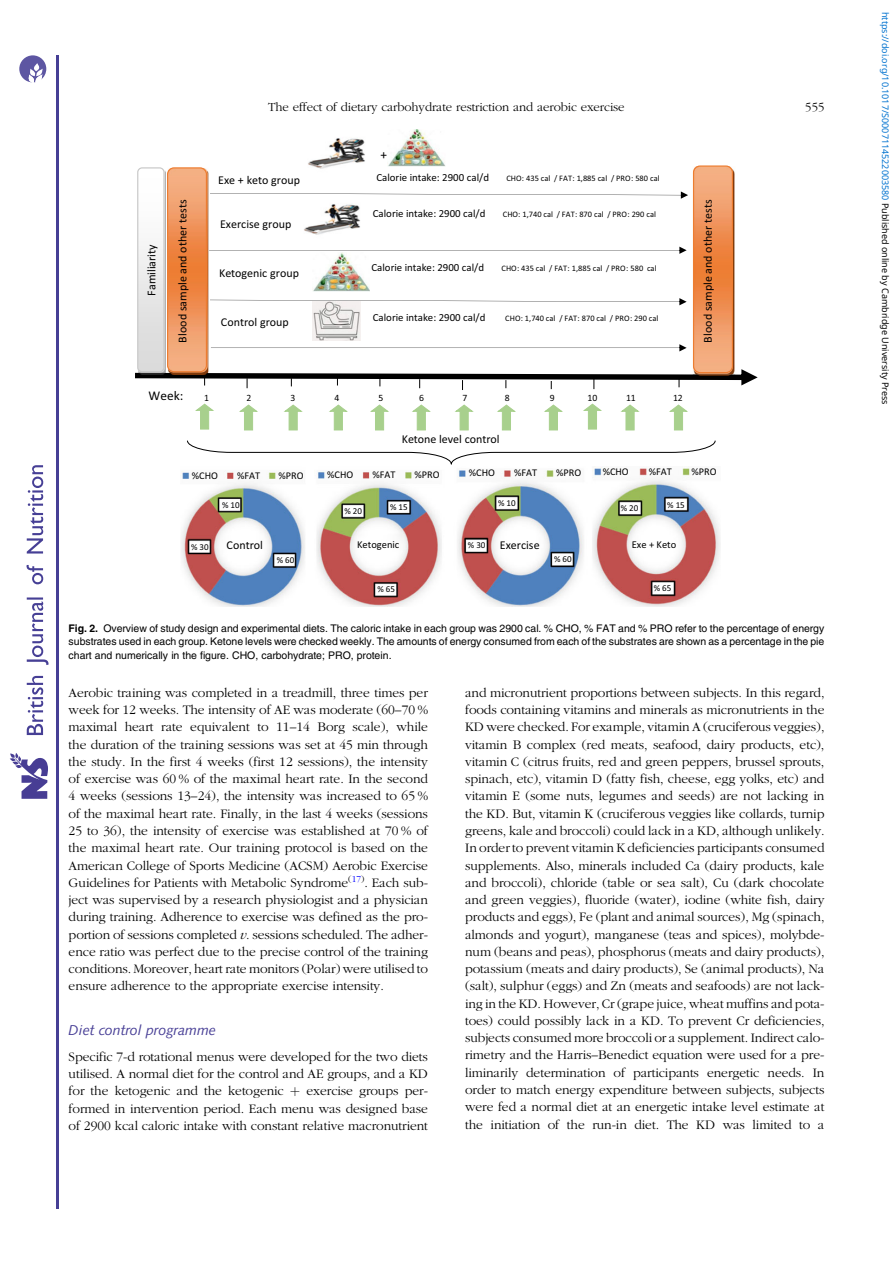
<style>
.page{position:relative;width:893px;height:1263px;background:#fff}
.page>*{position:absolute;margin:0;border:0;box-sizing:border-box;transform-origin:0 0}
.t1{font:14.25px "Adv OT078 e 26 fc.I";color:#483f96}
.t2{font:13.5px/17.2px "Adv OT777 cf 4 fb";color:#000;text-align:justify}
.t3{font:13.35px "Calibri";color:#000}
.t4{font:12.75px "Adv OT777 cf 4 fb";color:#000}
.t5{font:12px "Calibri";color:#000}
.t6{font:10.8px "Calibri";color:#000}
.t7{font:10.5px/13.5px "Adv OT82 c 4 f 4 c 4";color:#000;text-align:justify}
.t8{font:10.5px "Calibri";color:#000}
.t9{font:10.35px "Calibri";color:#000}
.t10{font:9.75px "Calibri";color:#000}
.t11{font:9px "Noto Sans";color:#0172cf}
.t12{font:9px "Calibri";color:#000}
.t13{font:8.4px "Calibri";letter-spacing:.005em;color:#000}
.s1{font-family:"Adv O Tf 3919 c 9 c.B"}
.s2{font-style:inherit}
.s3{font-family:"Adv OT4 e 1564 e 8.I"}
.s4{font-family:"Adv P4 C4 E74"}
.s5{color:#000}
</style>
<div class="page">
<hr style="left:56px;top:55px;width:2px;height:1153px;background:#463f95">
<svg style="left:10px;top:753px;width:38px;height:46px"></svg>
<svg style="left:26px;top:465px;width:23px;height:270px"></svg>
<svg style="left:19px;top:55px;width:27px;height:27px"></svg>
<img style="left:181px;top:466px;width:539px;height:141px">
<div style="left:137px;top:167px;width:28px;height:205px;border:1px solid #c9c9c9;border-radius:4px"></div>
<svg style="left:135px;top:369px;width:623px;height:21px"></svg>
<img style="left:168px;top:168px;width:40px;height:207px">
<div style="left:167px;top:167px;width:40px;height:205px;border:1px solid #ed7d31;border-radius:6px"></div>
<svg style="left:210px;top:191px;width:478px;height:8px"></svg>
<svg style="left:211px;top:344px;width:476px;height:7px"></svg>
<svg style="left:210px;top:298px;width:477px;height:7px"></svg>
<svg style="left:209px;top:247px;width:478px;height:7px"></svg>
<img style="left:300px;top:195px;width:68px;height:40px">
<img style="left:308px;top:138px;width:57px;height:31px">
<img style="left:312px;top:302px;width:48px;height:39px">
<img style="left:693px;top:167px;width:42px;height:209px">
<div style="left:693px;top:165px;width:40px;height:208px;border:1px solid #ed7d31;border-radius:6px"></div>
<img style="left:312px;top:252px;width:58px;height:39px">
<img style="left:388px;top:129px;width:57px;height:37px">
<svg style="left:187px;top:440px;width:529px;height:25px"></svg>
<svg style="left:195px;top:403px;width:19px;height:27px"></svg>
<svg style="left:239px;top:404px;width:19px;height:27px"></svg>
<svg style="left:284px;top:404px;width:19px;height:27px"></svg>
<svg style="left:329px;top:404px;width:19px;height:27px"></svg>
<svg style="left:370px;top:404px;width:19px;height:27px"></svg>
<svg style="left:455px;top:404px;width:19px;height:27px"></svg>
<svg style="left:412px;top:404px;width:19px;height:27px"></svg>
<svg style="left:497px;top:404px;width:19px;height:27px"></svg>
<svg style="left:544px;top:404px;width:19px;height:27px"></svg>
<svg style="left:583px;top:403px;width:19px;height:27px"></svg>
<svg style="left:621px;top:404px;width:19px;height:27px"></svg>
<svg style="left:669px;top:404px;width:19px;height:27px"></svg>
<p class="t4" style="left:268px;top:102px;width:358px">The effect of dietary carbohydrate restriction and aerobic exercise</p>
<p class="t4" style="left:805px;top:102px;width:21px">555</p>
<p class="t5" style="left:147px;top:296px;width:53px;rotate:-90deg">Familiarity</p>
<p class="t5" style="left:218px;top:176px;width:83px">Exe + keto group</p>
<p class="t3" style="left:380px;top:150px;width:8px">+</p>
<p class="t6" style="left:376px;top:174px;width:114px">Calorie intake: 2900 cal/d</p>
<p class="t13" style="left:506px;top:176px;width:155px">CHO: 435 cal / FAT: 1,885 cal / PRO: 580 cal</p>
<p class="t5" style="left:178px;top:342px;width:144px;rotate:-90deg">Blood sample and other tests</p>
<p class="t5" style="left:704px;top:342px;width:144px;rotate:-90deg">Blood sample and other tests</p>
<p class="t6" style="left:373px;top:209px;width:114px">Calorie intake: 2900 cal/d</p>
<p class="t13" style="left:503px;top:211px;width:155px">CHO: 1,740 cal / FAT: 870 cal / PRO: 290 cal</p>
<p class="t5" style="left:220px;top:219px;width:73px">Exercise group</p>
<p class="t6" style="left:371px;top:263px;width:114px">Calorie intake: 2900 cal/d</p>
<p class="t13" style="left:501px;top:265px;width:157px">CHO: 435 cal / FAT: 1,885 cal / PRO: 580 cal</p>
<p class="t5" style="left:219px;top:269px;width:81px">Ketogenic group</p>
<p class="t6" style="left:373px;top:314px;width:114px">Calorie intake: 2900 cal/d</p>
<p class="t13" style="left:505px;top:316px;width:155px">CHO: 1,740 cal / FAT: 870 cal / PRO: 290 cal</p>
<p class="t5" style="left:221px;top:318px;width:69px">Control group</p>
<p class="t3" style="left:149px;top:391px;width:36px">Week:</p>
<p class="t10" style="left:204px;top:394px;width:6px">1</p>
<p class="t10" style="left:247px;top:394px;width:6px">2</p>
<p class="t10" style="left:290px;top:394px;width:6px">3</p>
<p class="t10" style="left:334px;top:394px;width:6px">4</p>
<p class="t10" style="left:379px;top:394px;width:6px">5</p>
<p class="t10" style="left:419px;top:394px;width:6px">6</p>
<p class="t10" style="left:463px;top:394px;width:6px">7</p>
<p class="t10" style="left:505px;top:394px;width:6px">8</p>
<p class="t10" style="left:550px;top:394px;width:6px">9</p>
<p class="t10" style="left:587px;top:394px;width:11px">10</p>
<p class="t10" style="left:626px;top:394px;width:11px">11</p>
<p class="t10" style="left:673px;top:394px;width:11px">12</p>
<p class="t9" style="left:192px;top:472px;width:28px">%CHO</p>
<p class="t5" style="left:402px;top:435px;width:99px">Ketone level control</p>
<p class="t9" style="left:237px;top:472px;width:25px">%FAT</p>
<p class="t9" style="left:278px;top:472px;width:27px">%PRO</p>
<p class="t9" style="left:327px;top:471px;width:28px">%CHO</p>
<p class="t9" style="left:372px;top:471px;width:25px">%FAT</p>
<p class="t9" style="left:414px;top:471px;width:27px">%PRO</p>
<p class="t9" style="left:469px;top:469px;width:28px">%CHO</p>
<p class="t9" style="left:514px;top:469px;width:25px">%FAT</p>
<p class="t9" style="left:556px;top:469px;width:27px">%PRO</p>
<p class="t9" style="left:603px;top:468px;width:28px">%CHO</p>
<p class="t9" style="left:649px;top:468px;width:25px">%FAT</p>
<p class="t9" style="left:691px;top:468px;width:27px">%PRO</p>
<p class="t12" style="left:191px;top:544px;width:19px">% 30</p>
<p class="t12" style="left:222px;top:502px;width:19px">% 10</p>
<p class="t12" style="left:344px;top:508px;width:19px">% 20</p>
<p class="t12" style="left:498px;top:500px;width:19px">% 10</p>
<p class="t12" style="left:390px;top:504px;width:19px">% 15</p>
<p class="t12" style="left:621px;top:505px;width:19px">% 20</p>
<p class="t12" style="left:667px;top:502px;width:19px">% 15</p>
<p class="t5" style="left:227px;top:541px;width:38px">Control</p>
<p class="t8" style="left:357px;top:541px;width:44px">Ketogenic</p>
<p class="t5" style="left:500px;top:541px;width:41px">Exercise</p>
<p class="t8" style="left:632px;top:541px;width:46px">Exe + Keto</p>
<p class="t12" style="left:468px;top:542px;width:19px">% 30</p>
<p class="t12" style="left:277px;top:557px;width:19px">% 60</p>
<p class="t12" style="left:377px;top:586px;width:19px">% 65</p>
<p class="t12" style="left:554px;top:556px;width:19px">% 60</p>
<p class="t12" style="left:654px;top:585px;width:19px">% 65</p>
<p class="t7" style="left:69px;top:622px;width:757px"><span class="s1">Fig. 2.</span> Overview of study design and experimental diets. The caloric intake in each group was 2900 cal. % CHO, % FAT and % PRO refer to the percentage of energy substrates used in each group. Ketone levels were checked weekly. The amounts of energy consumed from each of the substrates are shown as a percentage in the pie chart and numerically in the figure. CHO, carbohydrate; PRO, protein.</p>
<p class="t2" style="left:69px;top:685px;width:361px">Aerobic training was completed in a treadmill, three times per week for 12 weeks. The intensity of AE was moderate (60<span class="s2">–</span>70 % maximal heart rate equivalent to 11<span class="s2">–</span>14 Borg scale), while the duration of the training sessions was set at 45 min through the study. In the first 4 weeks (first 12 sessions), the intensity of exercise was 60 % of the maximal heart rate. In the second 4 weeks (sessions 13<span class="s2">–</span>24), the intensity was increased to 65 % of the maximal heart rate. Finally, in the last 4 weeks (sessions 25 to 36), the intensity of exercise was established at 70 % of the maximal heart rate. Our training protocol is based on the American College of Sports Medicine (ACSM) Aerobic Exercise Guidelines for Patients with Metabolic Syndrome<sup>(</sup><sup>17</sup><sup>)</sup>. Each sub&shy;ject was supervised by a research physiologist and a physician during training. Adherence to exercise was defined as the pro&shy;portion of sessions completed <span class="s3">v</span>. sessions scheduled. The adher&shy;ence ratio was perfect due to the precise control of the training conditions. Moreover, heart rate monitors (Polar) were utilised to ensure adherence to the appropriate exercise intensity.</p>
<p class="t1" style="left:69px;top:1025px;width:149px">Diet control programme</p>
<p class="t2" style="left:69px;top:1049px;width:361px">Specific 7-d rotational menus were developed for the two diets utilised. A normal diet for the control and AE groups, and a KD for the ketogenic and the ketogenic <span class="s4">þ</span> exercise groups per&shy;formed in intervention period. Each menu was designed base of 2900 kcal caloric intake with constant relative macronutrient</p>
<p class="t2" style="left:465px;top:685px;width:361px">and micronutrient proportions between subjects. In this regard, foods containing vitamins and minerals as micronutrients in the KD were checked. For example, vitamin A (cruciferous veggies), vitamin B complex (red meats, seafood, dairy products, etc), vitamin C (citrus fruits, red and green peppers, brussel sprouts, spinach, etc), vitamin D (fatty fish, cheese, egg yolks, etc) and vitamin E (some nuts, legumes and seeds) are not lacking in the KD. But, vitamin K (cruciferous veggies like collards, turnip greens, kale and broccoli) could lack in a KD, although unlikely.<br>In order to prevent vitamin K deficiencies participants consumed supplements. Also, minerals included Ca (dairy products, kale and broccoli), chloride (table or sea salt), Cu (dark chocolate and green veggies), fluoride (water), iodine (white fish, dairy products and eggs), Fe (plant and animal sources), Mg (spinach, almonds and yogurt), manganese (teas and spices), molybde&shy;num (beans and peas), phosphorus (meats and dairy products), potassium (meats and dairy products), Se (animal products), Na (salt), sulphur (eggs) and Zn (meats and seafoods) are not lack&shy;ing in the KD. However, Cr (grape juice, wheat muffins and pota&shy;toes) could possibly lack in a KD. To prevent Cr deficiencies, subjects consumed more broccoli or a supplement. Indirect calo&shy;rimetry and the Harris<span class="s2">–</span>Benedict equation were used for a pre&shy;liminarily determination of participants energetic needs. In order to match energy expenditure between subjects, subjects were fed a normal diet at an energetic intake level estimate at the initiation of the run-in diet. The KD was limited to a</p>
<p class="t11" style="left:892px;top:12px;width:394px;rotate:90deg">https://doi.org/10.1017/S0007114522003580 <span class="s5">Published online by Cambridge University Press</span></p>
</div>
